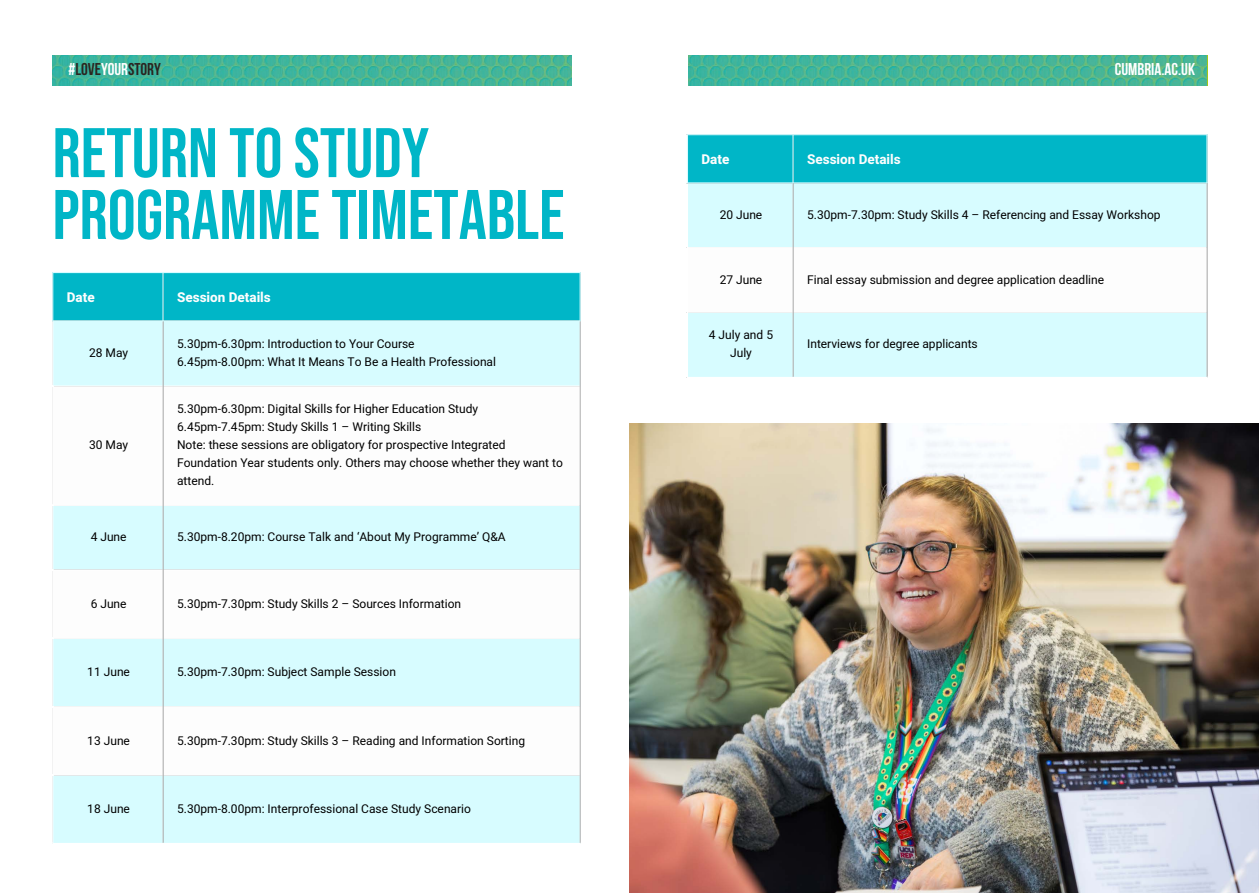
<style>
.page{position:relative;width:1259px;height:893px;background:#fff}
.page>*{position:absolute;margin:0;border:0;box-sizing:border-box;transform-origin:0 0}
.t1{font:69.9px/61.8px "Bebas Neue";color:#00b6c7}
.t2{font:700 16.95px "Bebas Neue";color:#2a2522}
.t3{font:700 16.95px "Bebas Neue";color:#fff}
.t4{font:800 13.5px "Heebo";color:#fdfdfd}
.t5{font:700 13.5px "Heebo";color:#fdfdfd}
.t6{font:12px/18px "Heebo";color:#000}
.s1{color:#fff}
</style>
<div class="page">
<div style="left:53px;top:273px;width:526px;height:47px;background:#00b6c7"></div>
<div style="left:53px;top:321px;width:526px;height:522px;background:#d7fcff"></div>
<svg style="left:53px;top:387px;width:526px;height:387px"></svg>
<hr style="left:52px;top:273px;width:1px;height:47px;background:#d7fcff">
<hr style="left:162px;top:273px;width:2px;height:47px;background:#d7fcff">
<hr style="left:579px;top:273px;width:2px;height:47px;background:#d7fcff">
<hr style="left:52px;top:272px;width:529px;height:1px;background:#d7fcff">
<hr style="left:52px;top:320px;width:529px;height:1px;background:#d7fcff">
<hr style="left:52px;top:386px;width:527px;height:1px;background:#fff">
<hr style="left:52px;top:505px;width:527px;height:1px;background:#fff">
<hr style="left:52px;top:569px;width:527px;height:1px;background:#fff">
<hr style="left:52px;top:638px;width:527px;height:1px;background:#fff">
<hr style="left:52px;top:706px;width:527px;height:1px;background:#fff">
<hr style="left:52px;top:774px;width:527px;height:2px;background:#fff">
<hr style="left:162px;top:321px;width:2px;height:522px;background:#c6c6c6">
<hr style="left:579px;top:321px;width:2px;height:522px;background:#c6c6c6">
<div style="left:688px;top:135px;width:518px;height:47px;background:#00b6c7"></div>
<div style="left:688px;top:184px;width:518px;height:193px;background:#d7fcff"></div>
<svg style="left:688px;top:248px;width:518px;height:64px"></svg>
<hr style="left:687px;top:135px;width:1px;height:47px;background:#d7fcff">
<hr style="left:792px;top:135px;width:1px;height:47px;background:#d7fcff">
<hr style="left:1206px;top:135px;width:1px;height:47px;background:#d7fcff">
<hr style="left:687px;top:134px;width:520px;height:1px;background:#d7fcff">
<hr style="left:687px;top:182px;width:520px;height:2px;background:#d7fcff">
<hr style="left:687px;top:247px;width:519px;height:1px;background:#fff">
<hr style="left:687px;top:312px;width:519px;height:1px;background:#fff">
<hr style="left:792px;top:184px;width:1px;height:193px;background:#c6c6c6">
<hr style="left:1206px;top:184px;width:1px;height:193px;background:#c6c6c6">
<img style="left:629px;top:424px;width:630px;height:469px">
<img style="left:52px;top:55px;width:520px;height:31px">
<img style="left:689px;top:55px;width:517px;height:31px">
<h2 class="t2" style="left:68px;top:60px;width:94px"><span class="s1">#</span>LOVE<span class="s1">YOUR</span>STORY</h2>
<h2 class="t3" style="left:1115px;top:60px;width:82px">CUMBRIA.AC.UK</h2>
<h1 class="t1" style="left:53px;top:121px;width:513px">RETURN TO STUDY<br>PROGRAMME TIMETABLE</h1>
<p class="t4" style="left:67px;top:287px;width:29px">Date</p>
<p class="t4" style="left:177px;top:287px;width:95px">Session Details</p>
<p class="t6" style="left:89px;top:344px;width:41px">28 May</p>
<p class="t6" style="left:177px;top:335px;width:320px">5.30pm-6.30pm: Introduction to Your Course<br>6.45pm-8.00pm: What It Means To Be a Health Professional</p>
<p class="t6" style="left:89px;top:436px;width:41px">30 May</p>
<p class="t6" style="left:177px;top:400px;width:387px">5.30pm-6.30pm: Digital Skills for Higher Education Study 6.45pm-7.45pm: Study Skills 1 – Writing Skills<br>Note: these sessions are obligatory for prospective Integrated Foundation Year students only. Others may choose whether they want to attend.</p>
<p class="t6" style="left:91px;top:528px;width:37px">4 June</p>
<p class="t6" style="left:177px;top:528px;width:330px">5.30pm-8.20pm: Course Talk and ‘About My Programme’ Q&amp;A</p>
<p class="t6" style="left:91px;top:595px;width:37px">6 June</p>
<p class="t6" style="left:177px;top:595px;width:286px">5.30pm-7.30pm: Study Skills 2 – Sources Information</p>
<p class="t6" style="left:87px;top:663px;width:44px">11 June</p>
<p class="t6" style="left:177px;top:663px;width:220px">5.30pm-7.30pm: Subject Sample Session</p>
<p class="t6" style="left:87px;top:731px;width:44px">13 June</p>
<p class="t6" style="left:177px;top:731px;width:349px">5.30pm-7.30pm: Study Skills 3 – Reading and Information Sorting</p>
<p class="t6" style="left:87px;top:800px;width:44px">18 June</p>
<p class="t6" style="left:177px;top:800px;width:295px">5.30pm-8.00pm: Interprofessional Case Study Scenario</p>
<p class="t4" style="left:701px;top:150px;width:29px">Date</p>
<p class="t5" style="left:807px;top:150px;width:95px">Session Details</p>
<p class="t6" style="left:719px;top:206px;width:44px">20 June</p>
<p class="t6" style="left:807px;top:206px;width:355px">5.30pm-7.30pm: Study Skills 4 – Referencing and Essay Workshop</p>
<p class="t6" style="left:719px;top:270px;width:44px">27 June</p>
<p class="t6" style="left:807px;top:270px;width:298px">Final essay submission and degree application deadline</p>
<p class="t6" style="left:709px;top:326px;width:66px;text-align:center">4 July and 5<br>July</p>
<p class="t6" style="left:807px;top:335px;width:172px">Interviews for degree applicants</p>
</div>
